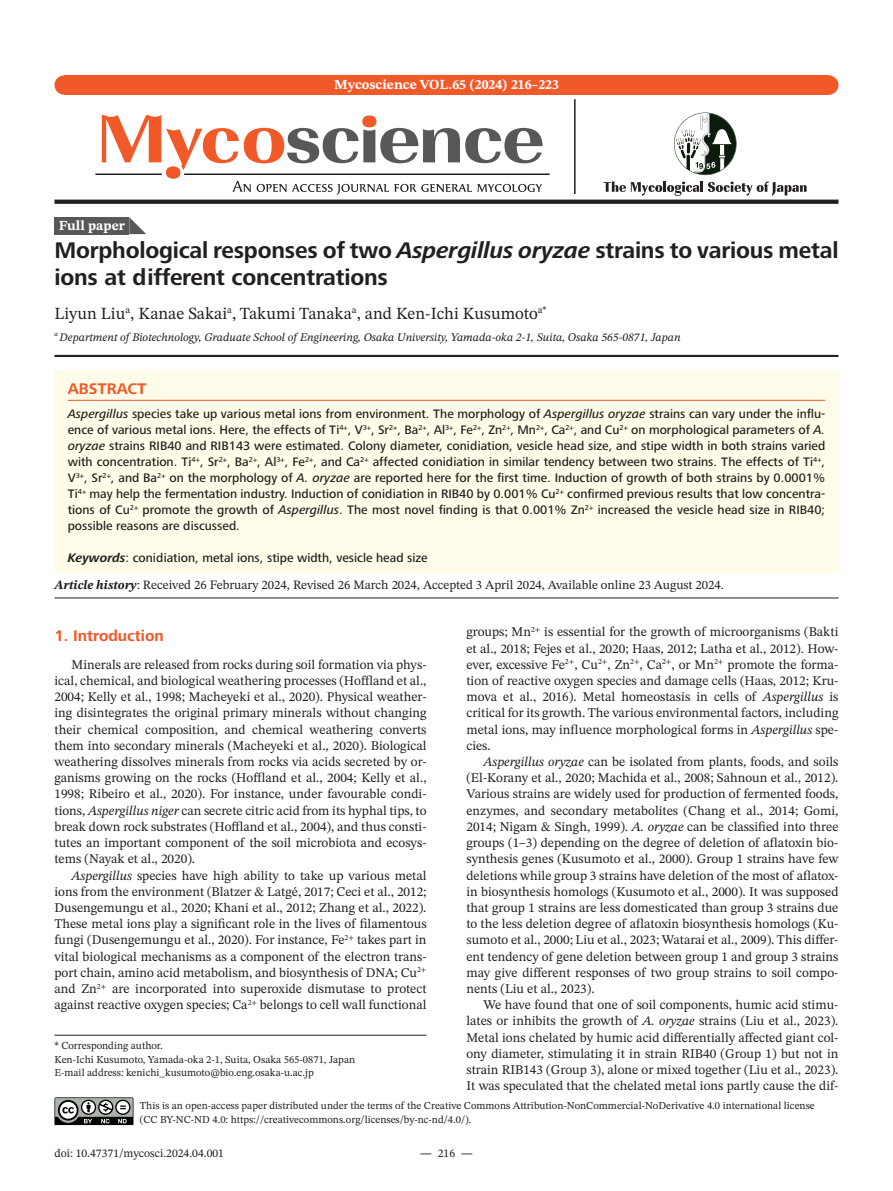
<style>
.page{position:relative;width:893px;height:1191px;background:#fff}
.page>*{position:absolute;margin:0;border:0;box-sizing:border-box;transform-origin:0 0}
.t1{font:700 23.4px/27.6px "Frutiger Next Pro";letter-spacing:-.01em;color:#231f20}
.t2{font:16.95px "STIX Two Text";color:#231f20}
.t3{font:700 15.9px "Frutiger Next Pro";color:#f15929}
.t4{font:700 13.8px "STIX Two Text";color:#fff}
.t5{font:13.35px/16.2px "STIX Two Text";color:#231f20;text-align:justify}
.t6{font:500 12.75px/15.9px "Frutiger Next Pro";color:#231f20;text-align:justify}
.t7{font:12.75px "STIX Two Text";color:#231f20}
.t8{font:italic 11.7px "STIX Two Text";color:#231f20}
.t9{font:11.7px "STIX Two Text";color:#231f20}
.t10{font:10.65px/13.8px "STIX Two Text";color:#231f20}
.t11{font:italic 6.75px "STIX Two Text";color:#231f20}
.s1{font-style:italic}
.s2{font-weight:700;font-style:italic}
.s3{font-family:"Times New Roman"}
</style>
<div class="page">
<svg style="left:603px;top:181px;width:204px;height:15px"></svg>
<svg style="left:102px;top:115px;width:441px;height:80px"></svg>
<hr style="left:184px;top:173px;width:366px;height:2px;background:#231f20">
<hr style="left:95px;top:173px;width:67px;height:2px;background:#231f20">
<svg style="left:674px;top:113px;width:62px;height:62px"></svg>
<hr style="left:574px;top:99px;width:2px;height:95px;background:#231f20">
<svg style="left:54px;top:200px;width:784px;height:4px;background:#2b2828"></svg>
<hr style="left:54px;top:355px;width:784px;height:2px;background:#231f20">
<div style="left:54px;top:217px;width:75px;height:17px;background:#57585a"></div>
<svg style="left:129px;top:217px;width:17px;height:17px"></svg>
<div style="left:54px;top:370px;width:784px;height:202px;background:#fffde9"></div>
<hr style="left:68px;top:400px;width:757px;height:1px;background:#f15929">
<hr style="left:54px;top:597px;width:784px;height:1px;background:#231f20">
<hr style="left:54px;top:1035px;width:373px;height:1px;background:#231f20">
<svg style="left:54px;top:1097px;width:79px;height:28px"></svg>
<div style="left:64px;top:75px;width:765px;height:20px;background:#f15929"></div>
<svg style="left:54px;top:75px;width:10px;height:20px"></svg>
<svg style="left:829px;top:75px;width:9px;height:20px"></svg>
<p class="t4" style="left:59px;top:216px;width:68px">Full paper</p>
<p class="t4" style="left:334px;top:75px;width:226px">Mycoscience VOL.65 (2024) 216-223</p>
<h1 class="t1" style="left:54px;top:236px;width:785px">Morphological responses of two <span class="s1">Aspergillus oryzae</span> strains to various metal ions at different concentrations</h1>
<p class="t2" style="left:54px;top:301px;width:493px">Liyun Liu<sup>a</sup>, Kanae Sakai<sup>a</sup>, Takumi Tanaka<sup>a</sup>, and Ken-Ichi Kusumoto<sup>a*</sup></p>
<p class="t11" style="left:54px;top:328px;width:5px">a</p>
<p class="t8" style="left:60px;top:329px;width:623px">Department of Biotechnology, Graduate School of Engineering, Osaka University, Yamada-oka 2-1, Suita, Osaka 565-0871, Japan</p>
<p class="t3" style="left:68px;top:379px;width:80px">ABSTRACT</p>
<p class="t6" style="left:68px;top:406px;width:759px"><span class="s1">Aspergillus</span> species take up various metal ions from environment. The morphology of <span class="s1">Aspergillus oryzae</span> strains can vary under the influ&shy;ence of various metal ions. Here, the effects of Ti<sup>4+</sup>, V<sup>3+</sup>, Sr<sup>2+</sup>, Ba<sup>2+</sup>, Al<sup>3+</sup>, Fe<sup>2+</sup>, Zn<sup>2+</sup>, Mn<sup>2+</sup>, Ca<sup>2+</sup>, and Cu<sup>2+</sup> on morphological parameters of <span class="s1">A. oryzae</span> strains RIB40 and RIB143 were estimated. Colony diameter, conidiation, vesicle head size, and stipe width in both strains varied with concentration. Ti<sup>4+</sup>, Sr<sup>2+</sup>, Ba<sup>2+</sup>, Al<sup>3+</sup>, Fe<sup>2+</sup>, and Ca<sup>2+</sup> affected conidiation in similar tendency between two strains. The effects of Ti<sup>4+</sup>, V<sup>3+</sup>, Sr<sup>2+</sup>, and Ba<sup>2+</sup> on the morphology of <span class="s1">A. oryzae</span> are reported here for the first time. Induction of growth of both strains by 0.0001% Ti<sup>4+</sup> may help the fermentation industry. Induction of conidiation in RIB40 by 0.001% Cu<sup>2+</sup> confirmed previous results that low concentra&shy;tions of Cu<sup>2+</sup> promote the growth of <span class="s1">Aspergillus</span>. The most novel finding is that 0.001% Zn<sup>2+</sup> increased the vesicle head size in RIB40; possible reasons are discussed.</p>
<p class="t6" style="left:68px;top:549px;width:361px"><span class="s2">Keywords</span>: conidiation, metal ions, stipe width, vesicle head size</p>
<p class="t7" style="left:54px;top:576px;width:671px"><span class="s2">Article history</span>: Received 26 February 2024, Revised 26 March 2024, Accepted 3 April 2024, Available online 23 August 2024.</p>
<p class="t5" style="left:466px;top:623px;width:374px">groups; Mn<sup>2+</sup> is essential for the growth of microorganisms (Bakti et al., 2018; Fejes et al., 2020; Haas, 2012; Latha et al., 2012). How&shy;ever, excessive Fe<sup>2+</sup>, Cu<sup>2+</sup>, Zn<sup>2+</sup>, Ca<sup>2+</sup>, or Mn<sup>2+</sup> promote the forma&shy;tion of reactive oxygen species and damage cells (Haas, 2012; Kru&shy;mova et al., 2016). Metal homeostasis in cells of <span class="s1">Aspergillus</span> is critical for its growth. The various environmental factors, including metal ions, may influence morphological forms in <span class="s1">Aspergillus</span> spe&shy;cies.</p>
<p class="t5" style="left:466px;top:753px;width:374px;text-indent:17px"><span class="s1">Aspergillus oryzae</span> can be isolated from plants, foods, and soils (El-Korany et al., 2020; Machida et al., 2008; Sahnoun et al., 2012).<br>Various strains are widely used for production of fermented foods, enzymes, and secondary metabolites (Chang et al., 2014; Gomi, 2014; Nigam &amp; Singh, 1999). <span class="s1">A. oryzae</span> can be classified into three groups (1–3) depending on the degree of deletion of aflatoxin bio&shy;synthesis genes (Kusumoto et al., 2000). Group 1 strains have few deletions while group 3 strains have deletion of the most of aflatox&shy;in biosynthesis homologs (Kusumoto et al., 2000). It was supposed that group 1 strains are less domesticated than group 3 strains due to the less deletion degree of aflatoxin biosynthesis homologs (Ku&shy;sumoto et al., 2000; Liu et al., 2023; Watarai et al., 2009). This differ&shy;ent tendency of gene deletion between group 1 and group 3 strains may give different responses of two group strains to soil compo&shy;nents (Liu et al., 2023).</p>
<p class="t5" style="left:466px;top:996px;width:374px;text-indent:17px">We have found that one of soil components, humic acid stimu&shy;lates or inhibits the growth of <span class="s1">A. oryzae</span> strains (Liu et al., 2023).<br>Metal ions chelated by humic acid differentially affected giant col&shy;ony diameter, stimulating it in strain RIB40 (Group 1) but not in strain RIB143 (Group 3), alone or mixed together (Liu et al., 2023).<br>It was speculated that the chelated metal ions partly cause the dif-</p>
<p class="t3" style="left:54px;top:627px;width:111px">1. Introduction</p>
<p class="t5" style="left:54px;top:656px;width:374px;text-indent:17px">Minerals are released from rocks during soil formation via phys&shy;ical, chemical, and biological weathering processes (Hoffland et al., 2004; Kelly et al., 1998; Macheyeki et al., 2020). Physical weather&shy;ing disintegrates the original primary minerals without changing their chemical composition, and chemical weathering converts them into secondary minerals (Macheyeki et al., 2020). Biological weathering dissolves minerals from rocks via acids secreted by or&shy;ganisms growing on the rocks (Hoffland et al., 2004; Kelly et al., 1998; Ribeiro et al., 2020). For instance, under favourable condi&shy;tions, <span class="s1">Aspergillus niger</span> can secrete citric acid from its hyphal tips, to break down rock substrates (Hoffland et al., 2004), and thus consti&shy;tutes an important component of the soil microbiota and ecosys&shy;tems (Nayak et al., 2020).</p>
<p class="t5" style="left:54px;top:867px;width:374px;text-indent:17px"><span class="s1">Aspergillus</span> species have high ability to take up various metal ions from the environment (Blatzer &amp; Latgé, 2017; Ceci et al., 2012; Dusengemungu et al., 2020; Khani et al., 2012; Zhang et al., 2022).<br>These metal ions play a significant role in the lives of filamentous fungi (Dusengemungu et al., 2020). For instance, Fe<sup>2+</sup> takes part in vital biological mechanisms as a component of the electron trans&shy;port chain, amino acid metabolism, and biosynthesis of DNA; Cu<sup>2+ </sup>and Zn<sup>2+</sup> are incorporated into superoxide dismutase to protect against reactive oxygen species; Ca<sup>2+</sup> belongs to cell wall functional</p>
<p class="t10" style="left:54px;top:1038px;width:302px">* Corresponding author.<br>Ken-Ichi Kusumoto, Yamada-oka 2-1, Suita, Osaka 565-0871, Japan<br>E-mail address: kenichi_kusumoto@bio.eng.osaka-u.ac.jp</p>
<p class="t10" style="left:140px;top:1098px;width:676px">This is an open-access paper distributed under the terms of the Creative Commons Attribution-NonCommercial-NoDerivative 4.0 international license (CC BY-NC-ND 4.0: https://creativecommons.org/licenses/by-nc-nd/4.0/).</p>
<p class="t9" style="left:54px;top:1144px;width:171px">doi: 10.47371/mycosci.2024.04.001</p>
<p class="t9" style="left:420px;top:1144px;width:54px"><span class="s3">―</span> 216 <span class="s3">―</span></p>
</div>
